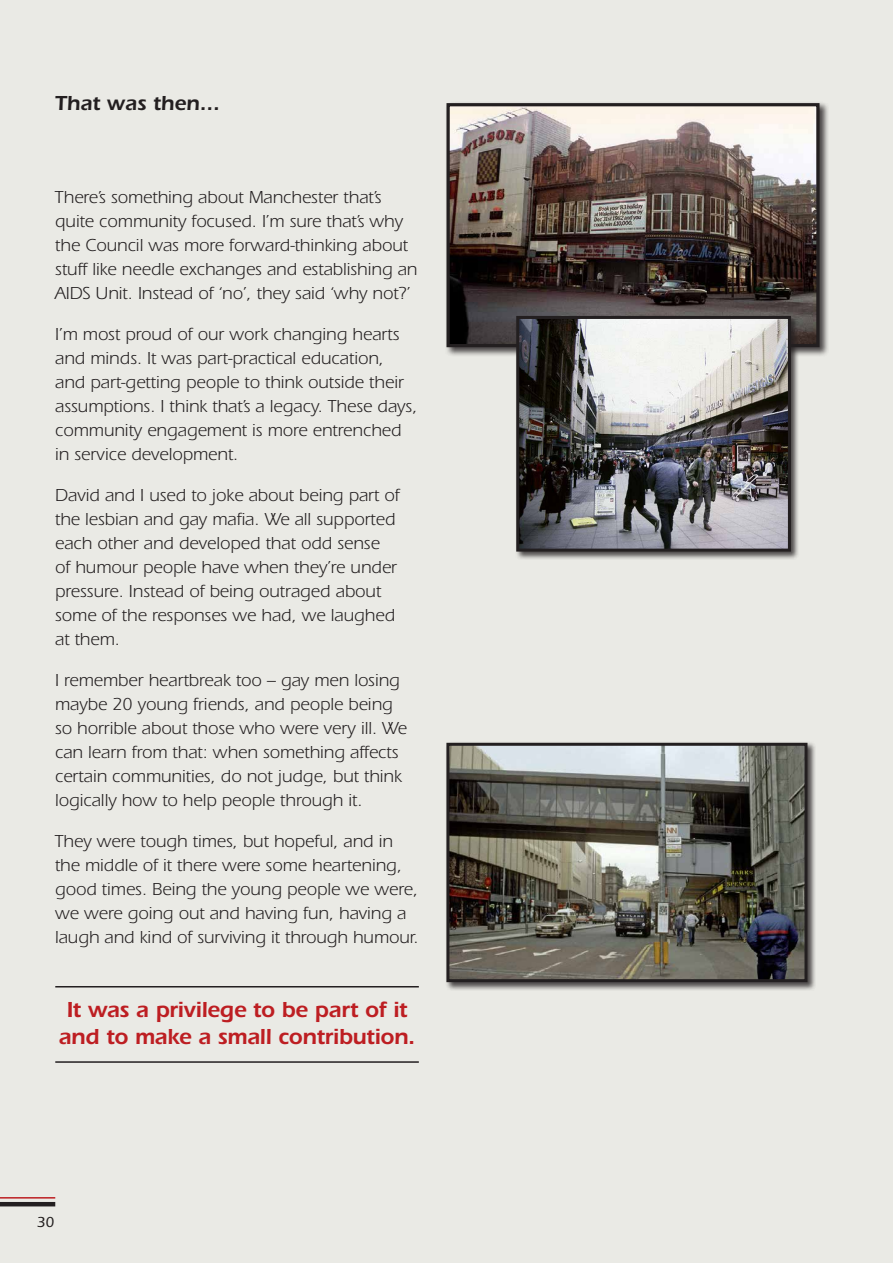
<style>
.page{position:relative;width:893px;height:1263px;background:#eaeae5}
.page>*{position:absolute;margin:0;border:0;box-sizing:border-box;transform-origin:0 0}
.t1{font:600 22.5px/27px "ITC Eras Std";letter-spacing:-.015em;color:#bd1e22;text-align:center}
.t2{font:600 21px "ITC Eras Std";color:#231f20}
.t3{font:18px/24px "ITC Eras Std";color:#231f20}
.t4{font:500 15px "ITC Eras Std";color:#231f20}
</style>
<div class="page">
<hr style="left:55px;top:986px;width:364px;height:1px;background:#231f20">
<hr style="left:55px;top:1061px;width:364px;height:2px;background:#231f20">
<div style="left:445px;top:101px;width:384px;height:256px;background:#231f20;opacity:.8"></div>
<img style="left:450px;top:107px;width:365px;height:236px">
<div style="left:446px;top:103px;width:373px;height:244px;border:3px solid #231f20"></div>
<div style="left:515px;top:314px;width:284px;height:246px;background:#231f20;opacity:.8"></div>
<img style="left:520px;top:320px;width:267px;height:228px">
<div style="left:516px;top:316px;width:275px;height:236px;border:3px solid #231f20"></div>
<hr style="left:0;top:1197px;width:55px;height:1px;background:#bd1e22">
<hr style="left:0;top:1202px;width:55px;height:4px;background:#231f20">
<div style="left:445px;top:741px;width:371px;height:250px;background:#231f20;opacity:.8"></div>
<img style="left:450px;top:747px;width:353px;height:231px">
<div style="left:446px;top:743px;width:361px;height:239px;border:3px solid #231f20"></div>
<p class="t2" style="left:55px;top:91px;width:166px">That was then...</p>
<p class="t3" style="left:55px;top:186px;width:364px">There’s something about Manchester that’s quite community focused. I’m sure that’s why the Council was more forward-thinking about stuff like needle exchanges and establishing an AIDS Unit. Instead of ‘no’, they said ‘why not?’</p>
<p class="t3" style="left:55px;top:323px;width:364px">I’m most proud of our work changing hearts and minds. It was part-practical education, and part-getting people to think outside their assumptions. I think that’s a legacy. These days, community engagement is more entrenched in service development.</p>
<p class="t3" style="left:55px;top:484px;width:346px">David and I used to joke about being part of the lesbian and gay mafia. We all supported each other and developed that odd sense of humour people have when they’re under pressure. Instead of being outraged about some of the responses we had, we laughed at them.</p>
<p class="t3" style="left:55px;top:669px;width:354px">I remember heartbreak too – gay men losing maybe 20 young friends, and people being so horrible about those who were very ill. We can learn from that: when something affects certain communities, do not judge, but think logically how to help people through it.</p>
<p class="t3" style="left:55px;top:830px;width:366px">They were tough times, but hopeful, and in the middle of it there were some heartening, good times. Being the young people we were, we were going out and having fun, having a laugh and kind of surviving it through humour.</p>
<p class="t1" style="left:59px;top:996px;width:359px">It was a privilege to be part of it and to make a small contribution.</p>
<p class="t4" style="left:37px;top:1214px;width:19px">30</p>
</div>
